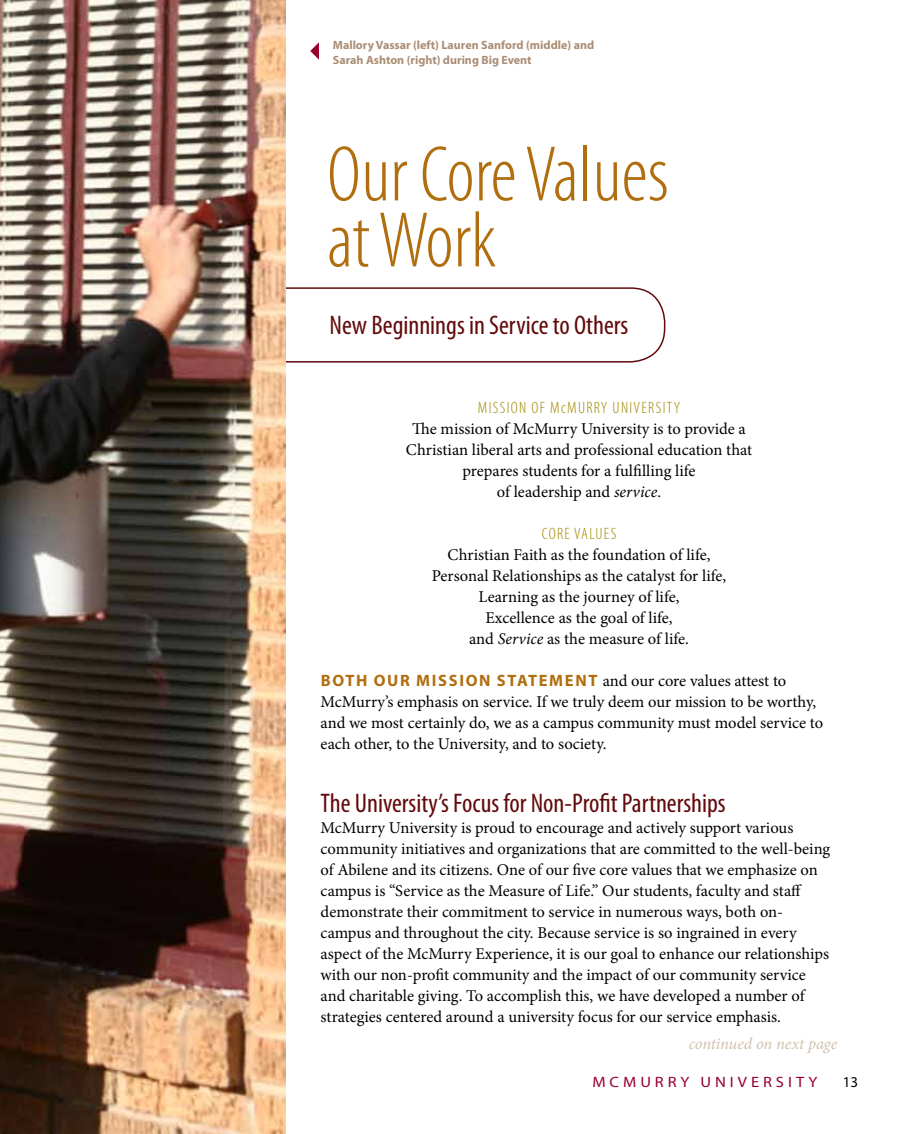
<style>
.page{position:relative;width:905px;height:1134px;background:#fff}
.page>*{position:absolute;margin:0;border:0;box-sizing:border-box;transform-origin:0 0}
.t1{font:300 condensed 79.5px/66px "Myriad Pro";color:#b06e0e}
.t2{font:condensed 27px "Myriad Pro";color:#620a0b}
.t3{font:16.5px/21px "Minion Pro";color:#000;text-align:center}
.t4{font:300 condensed 16.5px "Myriad Pro";letter-spacing:.08em;color:#a28800}
.t5{font:700 16.5px "Myriad Pro";color:#b06e0e}
.t6{font:italic 16.5px "Minion Pro";letter-spacing:-.005em;color:#d2c1ac}
.t7{font:15px "Myriad Pro";color:#98002e;scale:1.1 1}
.t8{font:15px "Myriad Pro";color:#000}
.t9{font:700 12px/15px "Myriad Pro";color:#ab8d75}
.s1{font-style:italic}
</style>
<div class="page">
<div style="left:179px;top:287px;width:486px;height:76px;border:2px solid #620a0b;border-radius:34px"></div>
<img style="left:0;top:0;width:286px;height:1134px">
<svg style="left:310px;top:42px;width:9px;height:18px"></svg>
<p class="t9" style="left:333px;top:37px;width:263px">Mallory Vassar (left) Lauren Sanford (middle) and<br>Sarah Ashton (right) during Big Event</p>
<h1 class="t1" style="left:327px;top:141px;width:343px">Our Core Values at Work</h1>
<h2 class="t2" style="left:329px;top:308px;width:300px">New Beginnings in Service to Others</h2>
<p class="t4" style="left:478px;top:398px;width:204px">MISSION OF McMURRY UNIVERSITY</p>
<p class="t3" style="left:406px;top:418px;width:347px">The mission of McMurry University is to provide a Christian liberal arts and professional education that prepares students for a fulfilling life<br>of leadership and <span class="s1">service</span>.</p>
<p class="t4" style="left:541px;top:524px;width:76px">CORE VALUES</p>
<p class="t3" style="left:432px;top:544px;width:296px">Christian Faith as the foundation of life, Personal Relationships as the catalyst for life, Learning as the journey of life,<br>Excellence as the goal of life,<br>and <span class="s1">Service</span> as the measure of life.</p>
<p class="t5" style="left:321px;top:670px;width:107px">Both our mission</p>
<p class="t5" style="left:497px;top:670px;width:13px">statement</p>
<p class="t3" style="left:320px;top:670px;width:504px;text-align:left;text-indent:282px">and our core values attest to McMurry’s emphasis on service. If we truly deem our mission to be worthy, and we most certainly do, we as a campus community must model service to each other, to the University, and to society.</p>
<h2 class="t2" style="left:320px;top:787px;width:406px">The University’s Focus for Non-Profit Partnerships</h2>
<p class="t3" style="left:320px;top:817px;width:511px;text-align:left">McMurry University is proud to encourage and actively support various community initiatives and organizations that are committed to the well-being of Abilene and its citizens. One of our five core values that we emphasize on campus is “Service as the Measure of Life.” Our students, faculty and staff demonstrate their commitment to service in numerous ways, both on&shy;campus and throughout the city. Because service is so ingrained in every aspect of the McMurry Experience, it is our goal to enhance our relationships with our non-profit community and the impact of our community service and charitable giving. To accomplish this, we have developed a number of strategies centered around a university focus for our service emphasis.</p>
<p class="t6" style="left:688px;top:1033px;width:150px">continued on next page</p>
<p class="t7" style="left:592px;top:1073px;width:56px">MC MURR</p>
<p class="t7" style="left:680px;top:1073px;width:43px">Y UNIVERSIT</p>
<p class="t7" style="left:808px;top:1073px;width:10px">Y</p>
<p class="t8" style="left:842px;top:1073px;width:17px">13</p>
</div>
